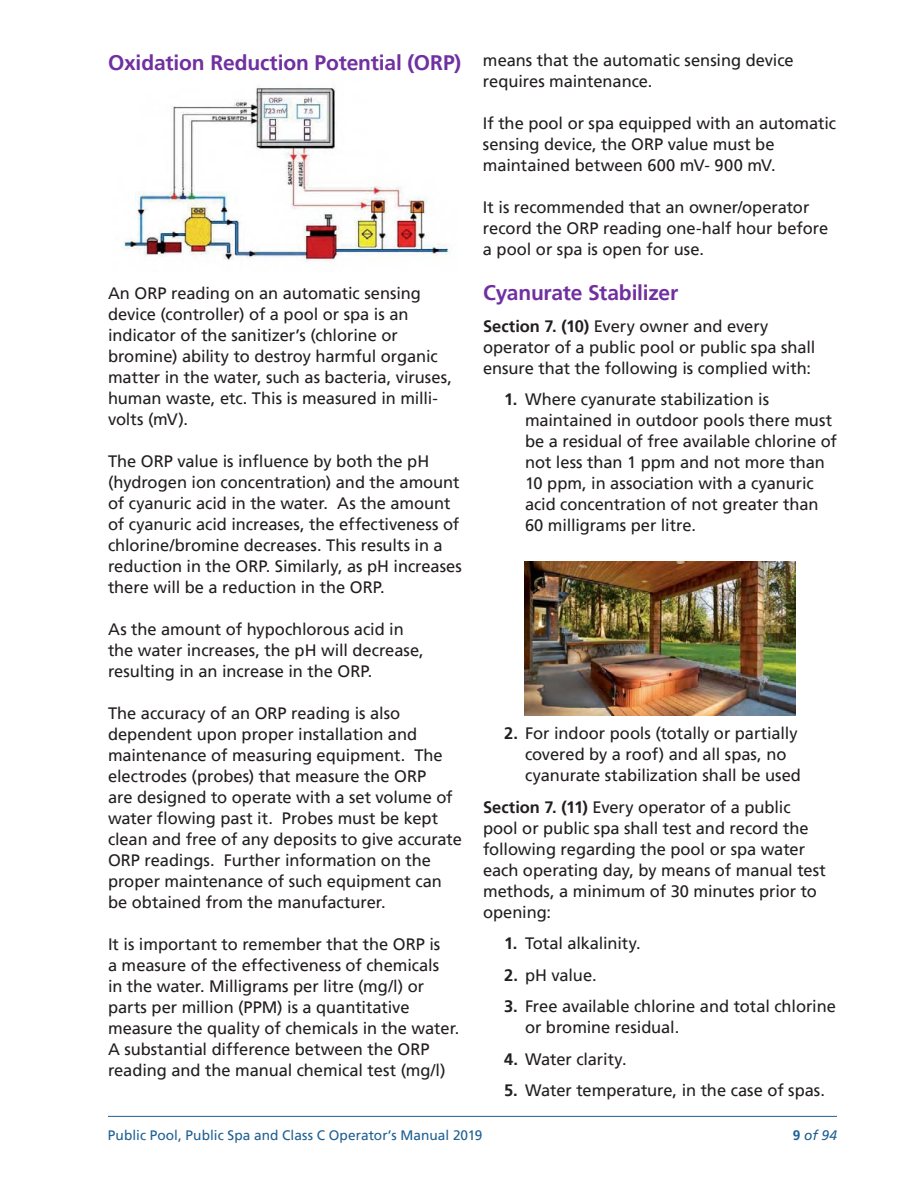
<style>
.page{position:relative;width:918px;height:1188px;background:#fff}
.page>*{position:absolute;margin:0;border:0;box-sizing:border-box;transform-origin:0 0}
.t1{font:700 21px "Frutiger LT Std";letter-spacing:-.01em;color:#7030a0}
.t2{font:16.5px/21px "Frutiger LT Std";letter-spacing:-.005em;color:#231f20}
.t3{font:13.65px "Frutiger LT Std";letter-spacing:.005em;color:#1f6092}
.t4{font:italic 13.65px "Frutiger LT Std";color:#1f6092}
.s1{font-weight:700}
.s2{font-weight:700;font-style:normal}
</style>
<div class="page">
<hr style="left:108px;top:1116px;width:729px;height:1px;background:#1f6092">
<img style="left:123px;top:87px;width:326px;height:174px">
<img style="left:524px;top:561px;width:272px;height:155px">
<h3 class="t1" style="left:108px;top:50px;width:355px">Oxidation Reduction Potential (ORP)</h3>
<p class="t2" style="left:108px;top:283px;width:345px">An ORP reading on an automatic sensing device (controller) of a pool or spa is an indicator of the sanitizer’s (chlorine or bromine) ability to destroy harmful organic matter in the water, such as bacteria, viruses, human waste, etc. This is measured in milli&shy;volts (mV).</p>
<p class="t2" style="left:108px;top:451px;width:356px">The ORP value is in°uence by both the pH (hydrogen ion concentration) and the amount of cyanuric acid in the water. As the amount of cyanuric acid increases, the effectiveness of chlorine/bromine decreases. This results in a reduction in the ORP. Similarly, as pH increases there will be a reduction in the ORP.</p>
<p class="t2" style="left:108px;top:619px;width:317px">As the amount of hypochlorous acid in the water increases, the pH will decrease, resulting in an increase in the ORP.</p>
<p class="t2" style="left:108px;top:703px;width:355px">The accuracy of an ORP reading is also dependent upon proper installation and maintenance of measuring equipment. The electrodes (probes) that measure the ORP<br>are designed to operate with a set volume of water °owing past it. Probes must be kept clean and free of any deposits to give accurate ORP readings. Further information on the proper maintenance of such equipment can be obtained from the manufacturer.</p>
<p class="t2" style="left:108px;top:934px;width:353px">It is important to remember that the ORP is<br>a measure of the effectiveness of chemicals<br>in the water. Milligrams per litre (mg/l) or parts per million (PPM) is a quantitative measure the quality of chemicals in the water.<br>A substantial difference between the ORP reading and the manual chemical test (mg/l)</p>
<p class="t2" style="left:483px;top:50px;width:312px">means that the automatic sensing device requires maintenance.</p>
<p class="t2" style="left:483px;top:113px;width:355px">If the pool or spa equipped with an automatic sensing device, the ORP value must be maintained between 600 mV- 900 mV.</p>
<p class="t2" style="left:483px;top:197px;width:347px">It is recommended that an owner/operator record the ORP reading one-half hour before a pool or spa is open for use.</p>
<h3 class="t1" style="left:483px;top:281px;width:197px">Cyanurate Stabilizer</h3>
<p class="t2" style="left:483px;top:316px;width:334px"><span class="s1">Section 7. (10)</span> Every owner and every operator of a public pool or public spa shall ensure that the following is complied with:</p>
<p class="t2" style="left:525px;top:389px;width:314px;text-indent:-21px"><span class="s1">1.</span> Where cyanurate stabilization is maintained in outdoor pools there must be a residual of free available chlorine of not less than 1 ppm and not more than</p>
<p class="t2" style="left:525px;top:473px;width:290px">10 ppm, in association with a cyanuric</p>
<p class="t2" style="left:525px;top:494px;width:295px">acid concentration of not greater than</p>
<p class="t2" style="left:525px;top:515px;width:172px">60 milligrams per litre.</p>
<p class="t2" style="left:525px;top:723px;width:278px;text-indent:-21px"><span class="s1">2.</span> For indoor pools (totally or partially covered by a roof) and all spas, no cyanurate stabilization shall be used</p>
<p class="t2" style="left:483px;top:796px;width:344px"><span class="s1">Section 7. (11)</span> Every operator of a public pool or public spa shall test and record the following regarding the pool or spa water each operating day, by means of manual test methods, a minimum of 30 minutes prior to opening:</p>
<p class="t2" style="left:504px;top:933px;width:138px"><span class="s1">1.</span> Total alkalinity.</p>
<p class="t2" style="left:504px;top:965px;width:94px"><span class="s1">2.</span> pH value.</p>
<p class="t2" style="left:525px;top:996px;width:312px;text-indent:-21px"><span class="s1">3.</span> Free available chlorine and total chlorine or bromine residual.</p>
<p class="t2" style="left:504px;top:1049px;width:124px"><span class="s1">4.</span> Water clarity.</p>
<p class="t2" style="left:504px;top:1080px;width:323px"><span class="s1">5.</span> Water temperature, in the case of spas.</p>
<p class="t3" style="left:108px;top:1127px;width:376px">Public Pool, Public Spa and Class C Operator’s Manual 2019</p>
<p class="t4" style="left:793px;top:1127px;width:46px"><span class="s2">9</span> of 94</p>
</div>
